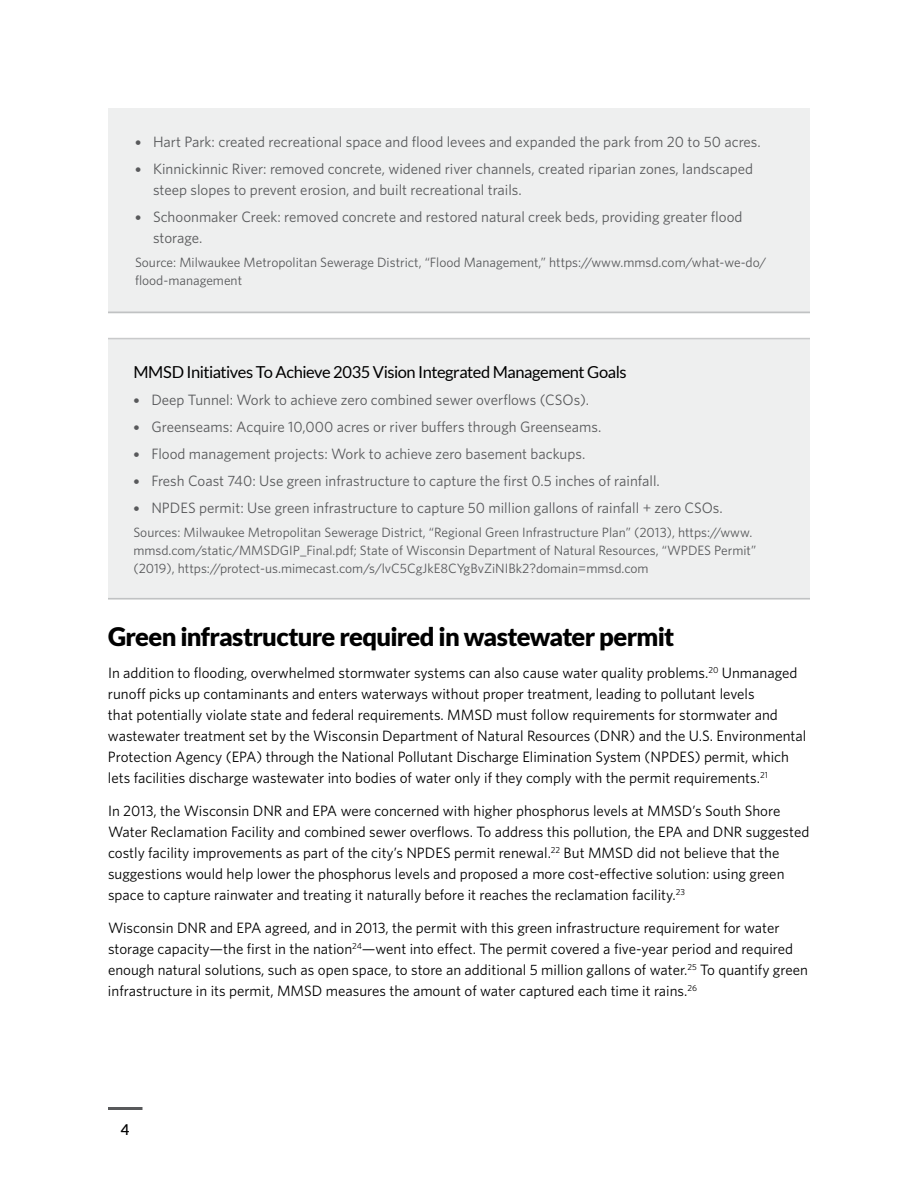
<style>
.page{position:relative;width:918px;height:1188px;background:#fff}
.page>*{position:absolute;margin:0;border:0;box-sizing:border-box;transform-origin:0 0}
.t1{font:900 25.5px "Lato";letter-spacing:-.03em;color:#000}
.t2{font:16.5px "Lato";letter-spacing:-.03em;color:#000}
.t3{font:15px/21px "Whitney";color:#000}
.t4{font:15px/21px "Whitney";color:#58595b}
.t5{font:600 15px "Lato";color:#000}
.t6{font:13.5px/18px "Whitney";color:#58595b}
.s1{font-family:"Museo Sans 500"}
</style>
<div class="page">
<hr style="left:108px;top:1107px;width:34px;height:3px;background:#58595b">
<div style="left:108px;top:108px;width:702px;height:205px;background:#eeefef"></div>
<hr style="left:108px;top:312px;width:702px;height:1px;background:#939598">
<div style="left:108px;top:339px;width:702px;height:260px;background:#eeefef"></div>
<hr style="left:108px;top:338px;width:702px;height:1px;background:#939598">
<hr style="left:108px;top:598px;width:702px;height:1px;background:#939598">
<p class="t4" style="left:135px;top:131px;width:627px"><span class="s1">•</span> Hart Park: created recreational space and flood levees and expanded the park from 20 to 50 acres.</p>
<p class="t4" style="left:153px;top:158px;width:602px;text-indent:-18px"><span class="s1">•</span> Kinnickinnic River: removed concrete, widened river channels, created riparian zones, landscaped steep slopes to prevent erosion, and built recreational trails.</p>
<p class="t4" style="left:153px;top:206px;width:591px;text-indent:-18px"><span class="s1">•</span> Schoonmaker Creek: removed concrete and restored natural creek beds, providing greater flood storage.</p>
<p class="t6" style="left:135px;top:253px;width:633px">Source: Milwaukee Metropolitan Sewerage District, “Flood Management,” https://www.mmsd.com/what-we-do/ flood-management</p>
<p class="t2" style="left:133px;top:363px;width:495px">MMSD Initiatives To Achieve 2035 Vision Integrated Management Goals</p>
<p class="t4" style="left:133px;top:389px;width:457px"><span class="s1">•</span> Deep Tunnel: Work to achieve zero combined sewer overflows (CSOs).</p>
<p class="t4" style="left:133px;top:416px;width:470px"><span class="s1">•</span> Greenseams: Acquire 10,000 acres or river buffers through Greenseams.</p>
<p class="t4" style="left:133px;top:443px;width:453px"><span class="s1">•</span> Flood management projects: Work to achieve zero basement backups.</p>
<p class="t4" style="left:133px;top:470px;width:528px"><span class="s1">•</span> Fresh Coast 740: Use green infrastructure to capture the first 0.5 inches of rainfall.</p>
<p class="t4" style="left:133px;top:497px;width:591px"><span class="s1">•</span> NPDES permit: Use green infrastructure to capture 50 million gallons of rainfall + zero CSOs.</p>
<p class="t6" style="left:133px;top:523px;width:624px">Sources: Milwaukee Metropolitan Sewerage District, “Regional Green Infrastructure Plan” (2013), https://www. mmsd.com/static/MMSDGIP_Final.pdf; State of Wisconsin Department of Natural Resources, “WPDES Permit” (2019), https://protect-us.mimecast.com/s/lvC5CgJkE8CYgBvZiNIBk2?domain=mmsd.com</p>
<h1 class="t1" style="left:108px;top:622px;width:568px">Green infrastructure required in wastewater permit</h1>
<p class="t3" style="left:108px;top:661px;width:700px">In addition to flooding, overwhelmed stormwater systems can also cause water quality problems.<sup>20</sup> Unmanaged runoff picks up contaminants and enters waterways without proper treatment, leading to pollutant levels<br>that potentially violate state and federal requirements. MMSD must follow requirements for stormwater and wastewater treatment set by the Wisconsin Department of Natural Resources (DNR) and the U.S. Environmental Protection Agency (EPA) through the National Pollutant Discharge Elimination System (NPDES) permit, which lets facilities discharge wastewater into bodies of water only if they comply with the permit requirements.<sup>21</sup></p>
<p class="t3" style="left:108px;top:799px;width:703px">In 2013, the Wisconsin DNR and EPA were concerned with higher phosphorus levels at MMSD’s South Shore Water Reclamation Facility and combined sewer overflows. To address this pollution, the EPA and DNR suggested costly facility improvements as part of the city’s NPDES permit renewal.<sup>22</sup> But MMSD did not believe that the suggestions would help lower the phosphorus levels and proposed a more cost-effective solution: using green space to capture rainwater and treating it naturally before it reaches the reclamation facility.<sup>23</sup></p>
<p class="t3" style="left:108px;top:916px;width:701px">Wisconsin DNR and EPA agreed, and in 2013, the permit with this green infrastructure requirement for water storage capacity—the first in the nation<sup>24</sup>—went into effect. The permit covered a five-year period and required enough natural solutions, such as open space, to store an additional 5 million gallons of water.<sup>25</sup> To quantify green infrastructure in its permit, MMSD measures the amount of water captured each time it rains.<sup>26</sup></p>
<p class="t5" style="left:121px;top:1119px;width:10px">4</p>
</div>
